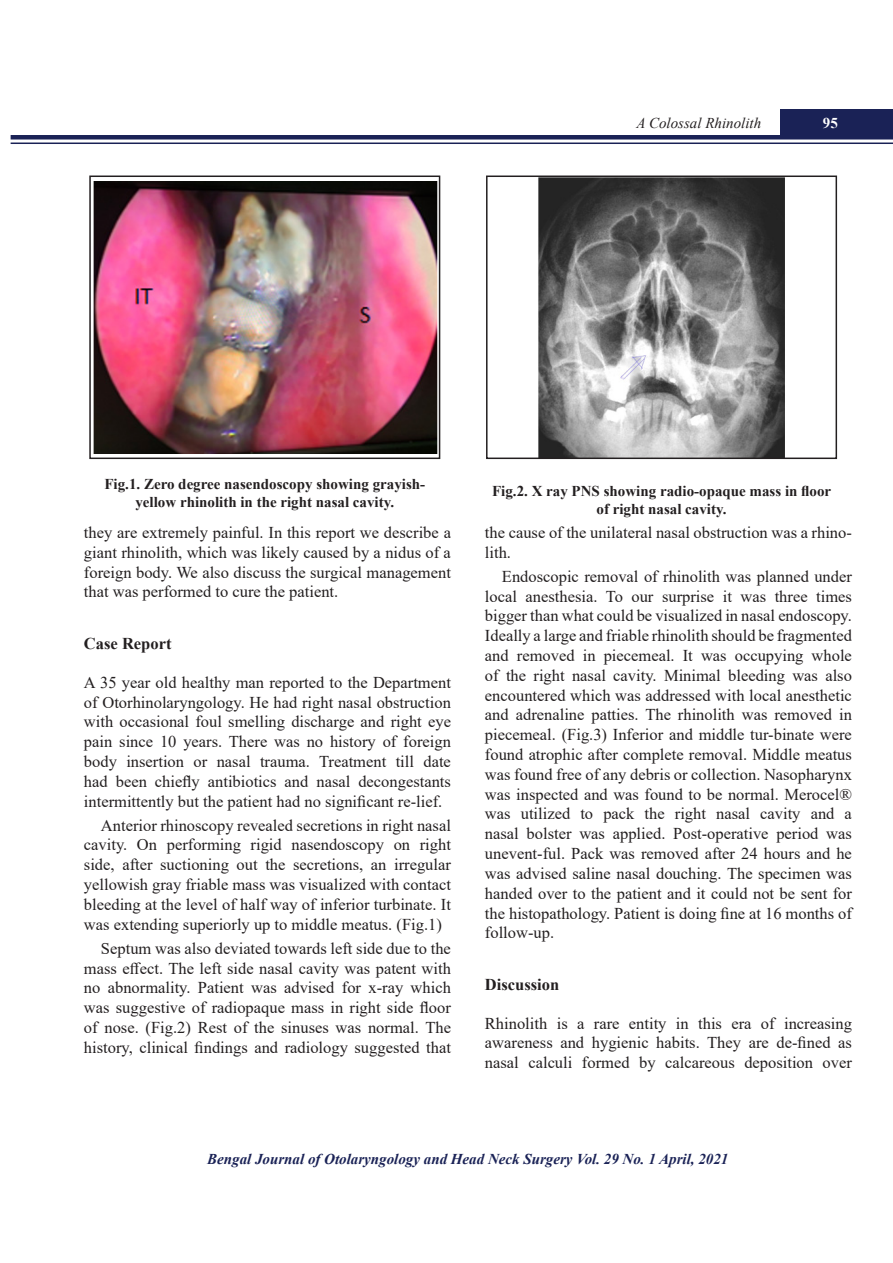
<style>
.page{position:relative;width:893px;height:1263px;background:#fff}
.page>*{position:absolute;margin:0;border:0;box-sizing:border-box;transform-origin:0 0}
.Article_para_2nd_onw{font:16.5px/19.8px "Times New Roman";color:#231f20;text-align:justify}
.article_paras_1st_in{font:16.5px/19.8px "Times New Roman";color:#231f20;text-align:justify}
.t1{font:700 16.5px "Times New Roman";color:#231f20}
.t2{font:700 15px/18px "Times New Roman";color:#231f20;text-align:center}
.t3{font:italic 700 15px "Times New Roman";color:#1a2256}
.t4{font:italic 15px "Times New Roman";color:#231f20}
.t5{font:700 15px "Times New Roman";color:#fff}
</style>
<div class="page">
<div style="left:780px;top:109px;width:113px;height:27px;background:#1a2256"></div>
<hr style="left:11px;top:142px;width:882px;height:2px;background:#1a2256">
<div style="left:11px;top:135px;width:882px;height:5px;background:#1a2256"></div>
<img style="left:93px;top:181px;width:344px;height:272px">
<div style="left:89px;top:175px;width:351px;height:284px;border:2px solid #231f20"></div>
<img style="left:538px;top:178px;width:247px;height:278px">
<div style="left:486px;top:175px;width:351px;height:284px;border:2px solid #231f20"></div>
<p class="t4" style="left:636px;top:113px;width:126px">A Colossal Rhinolith</p>
<p class="t5" style="left:823px;top:112px;width:16px">95</p>
<p class="t2" style="left:104px;top:475px;width:322px">Fig.1. Zero degree nasendoscopy showing grayish&shy;yellow rhinolith in the right nasal cavity.</p>
<p class="t2" style="left:492px;top:482px;width:341px">Fig.2. X ray PNS showing radio-opaque mass in floor of right nasal cavity.</p>
<p class="Article_para_2nd_onw" style="left:84px;top:522px;width:368px">they are extremely painful. In this report we describe a giant rhinolith, which was likely caused by a nidus of a foreign body. We also discuss the surgical management that was performed to cure the patient.</p>
<p class="t1" style="left:84px;top:631px;width:89px">Case Report</p>
<p class="article_paras_1st_in" style="left:84px;top:672px;width:368px">A 35 year old healthy man reported to the Department of Otorhinolaryngology. He had right nasal obstruction with occasional foul smelling discharge and right eye pain since 10 years. There was no history of foreign body insertion or nasal trauma. Treatment till date had been chiefly antibiotics and nasal decongestants intermittently but the patient had no significant re-lief.</p>
<p class="Article_para_2nd_onw" style="left:84px;top:815px;width:368px;text-indent:17px">Anterior rhinoscopy revealed secretions in right nasal cavity. On performing rigid nasendoscopy on right side, after suctioning out the secretions, an irregular yellowish gray friable mass was visualized with contact bleeding at the level of half way of inferior turbinate. It was extending superiorly up to middle meatus. (Fig.1)</p>
<p class="Article_para_2nd_onw" style="left:84px;top:938px;width:368px;text-indent:17px">Septum was also deviated towards left side due to the mass effect. The left side nasal cavity was patent with no abnormality. Patient was advised for x-ray which was suggestive of radiopaque mass in right side floor of nose. (Fig.2) Rest of the sinuses was normal. The history, clinical findings and radiology suggested that</p>
<p class="Article_para_2nd_onw" style="left:485px;top:522px;width:368px">the cause of the unilateral nasal obstruction was a rhino&shy;lith.</p>
<p class="Article_para_2nd_onw" style="left:485px;top:566px;width:368px;text-indent:17px">Endoscopic removal of rhinolith was planned under local anesthesia. To our surprise it was three times bigger than what could be visualized in nasal endoscopy.<br>Ideally a large and friable rhinolith should be fragmented and removed in piecemeal. It was occupying whole of the right nasal cavity. Minimal bleeding was also encountered which was addressed with local anesthetic and adrenaline patties. The rhinolith was removed in piecemeal. (Fig.3) Inferior and middle tur-binate were found atrophic after complete removal. Middle meatus was found free of any debris or collection. Nasopharynx was inspected and was found to be normal. Merocel® was utilized to pack the right nasal cavity and a nasal bolster was applied. Post-operative period was unevent-ful. Pack was removed after 24 hours and he was advised saline nasal douching. The specimen was handed over to the patient and it could not be sent for the histopathology. Patient is doing fine at 16 months of follow-up.</p>
<p class="t1" style="left:485px;top:972px;width:76px">Discussion</p>
<p class="article_paras_1st_in" style="left:485px;top:1013px;width:368px">Rhinolith is a rare entity in this era of increasing awareness and hygienic habits. They are de-fined as nasal calculi formed by calcareous deposition over</p>
<p class="t3" style="left:207px;top:1148px;width:523px">Bengal Journal of Otolaryngology and Head Neck Surgery Vol. 29 No. 1 April, 2021</p>
</div>
